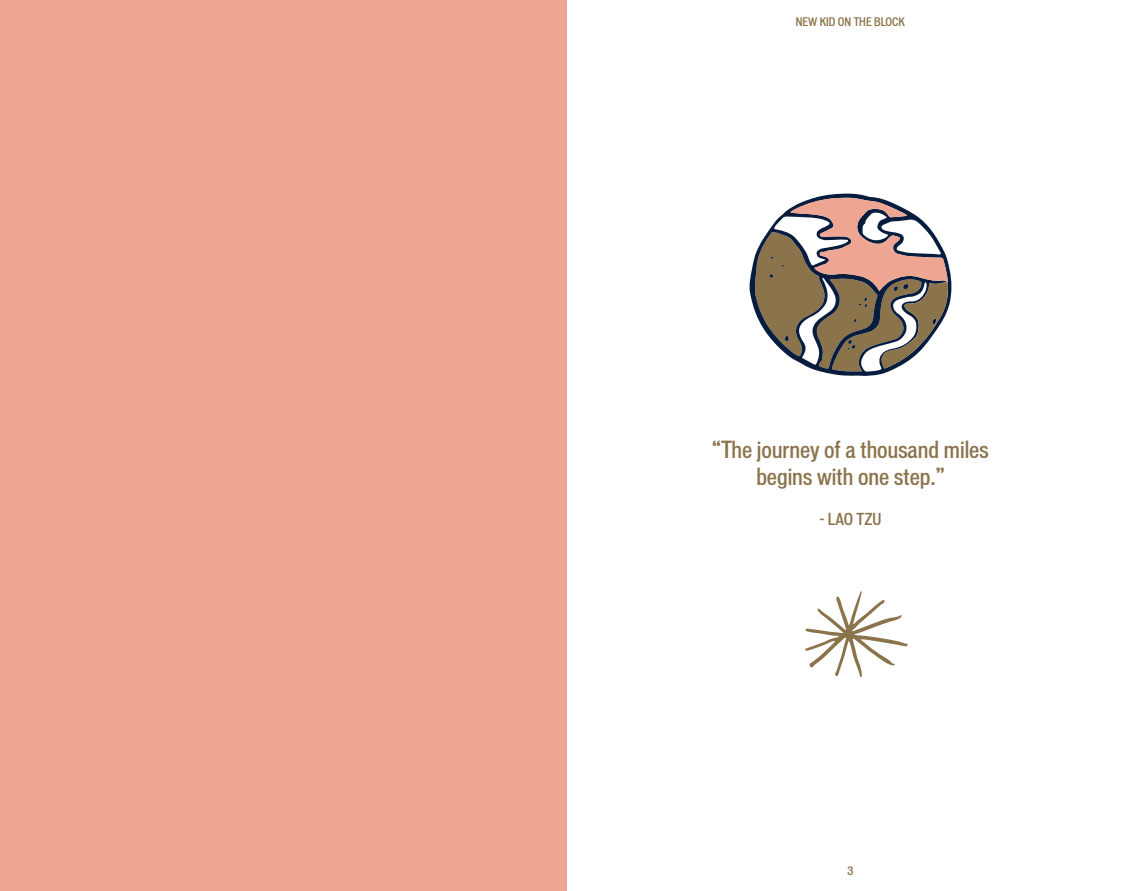
<style>
.page{position:relative;width:1134px;height:891px;background:#fff}
.page>*{position:absolute;margin:0;border:0;box-sizing:border-box;transform-origin:0 0}
.t1{font:500 condensed 22.5px/27px "Vonnes";color:#8b734b;text-align:center}
.t2{font:500 condensed 15.75px "Vonnes";color:#8b734b}
.t3{font:500 condensed 11.25px "Vonnes";color:#8b734b}
</style>
<div class="page">
<svg style="left:805px;top:591px;width:103px;height:86px"></svg>
<div style="left:0;top:0;width:567px;height:891px;background:#eea592"></div>
<svg style="left:749px;top:194px;width:203px;height:182px"></svg>
<p class="t3" style="left:796px;top:14px;width:111px">NEW KID ON THE BLOCK</p>
<p class="t1" style="left:712px;top:435px;width:278px">“The journey of a thousand miles begins with one step.”</p>
<p class="t2" style="left:820px;top:510px;width:63px">- LAO TZU</p>
<p class="t3" style="left:848px;top:864px;width:7px">3</p>
</div>
